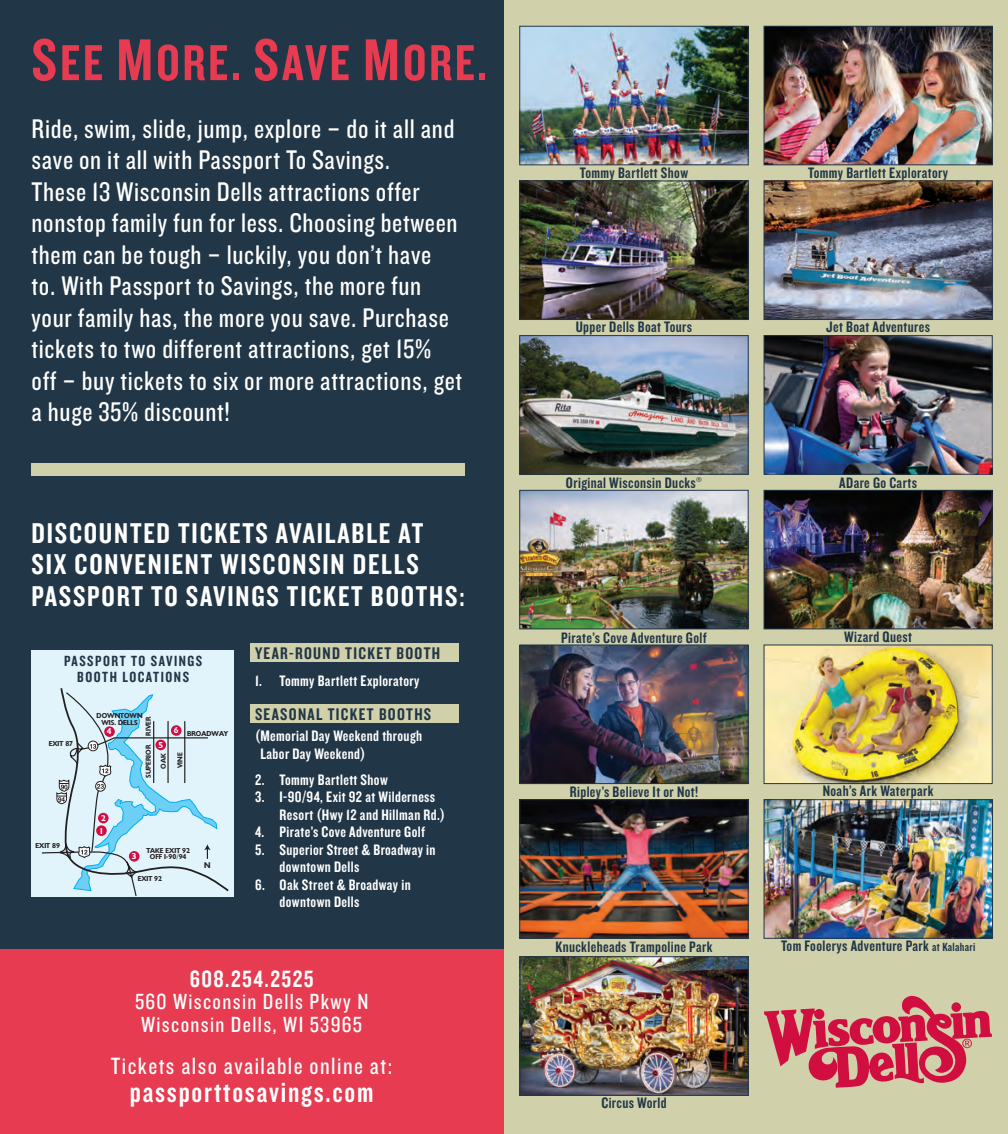
<style>
.page{position:relative;width:1008px;height:1134px;background:#fff}
.page>*{position:absolute;margin:0;border:0;box-sizing:border-box;transform-origin:0 0}
.t1{font:52.5px "Knockout 49 Liteweight";letter-spacing:.05em;color:#e63b50}
.t2{font:29.75px/31.5px "Knockout 49 Liteweight";letter-spacing:.06em;color:#fff}
.t3{font:28px/31.5px "Knockout 29 Junior Ltweight";letter-spacing:.025em;color:#fff}
.t4{font:24.5px "Knockout 29 Junior Ltweight";letter-spacing:.06em;color:#fff}
.t5{font:24.5px "Knockout 49 Liteweight";letter-spacing:.06em;color:#fff}
.t6{font:22.75px/22.8px "Knockout 29 Junior Ltweight";letter-spacing:.06em;color:#fff}
.t7{font:17.5px "Knockout 49 Liteweight";letter-spacing:.075em;color:#213646}
.t8{font:15.75px "Knockout 49 Liteweight";letter-spacing:.025em;color:#213646}
.t9{font:15.75px/17.5px "Knockout 49 Liteweight";letter-spacing:.025em;color:#fff}
.t10{font:15.22px/15.2px "Knockout 49 Liteweight";letter-spacing:.1em;color:#213646;text-align:center}
.t11{font:600 8.22px/13px "Chantilly";color:#fff}
.t12{font:600 7.88px "Chantilly";color:#231f20}
.t13{font:600 6.83px/6.6px "Chantilly";color:#231f20;text-align:center}
.s1{font-size:61.25px}
.s2{font-size:12.25px}
</style>
<div class="page">
<div style="left:0;top:0;width:504px;height:950px;background:#213646"></div>
<div style="left:0;top:950px;width:504px;height:184px;background:#e63b50"></div>
<div style="left:504px;top:0;width:504px;height:1134px;background:#d0d0ab"></div>
<div style="left:32px;top:463px;width:433px;height:13px;background:#d0d0ab"></div>
<div style="left:32px;top:650px;width:202px;height:246px;background:#e1f4fc"></div>
<svg style="left:41px;top:688px;width:188px;height:208px"></svg>
<hr style="left:153px;top:721px;width:1px;height:62px;background:#231f20">
<div style="left:171px;top:725px;width:11px;height:11px;background:#d20d44;border-radius:50%"></div>
<div style="left:155px;top:740px;width:11px;height:10px;background:#d20d44;border-radius:50%"></div>
<div style="left:104px;top:726px;width:11px;height:11px;background:#d20d44;border-radius:50%"></div>
<div style="left:129px;top:851px;width:11px;height:11px;background:#d20d44;border-radius:50%"></div>
<div style="left:98px;top:813px;width:11px;height:10px;background:#d20d44;border-radius:50%"></div>
<div style="left:96px;top:825px;width:11px;height:11px;background:#d20d44;border-radius:50%"></div>
<img style="left:522px;top:28px;width:224px;height:135px">
<div style="left:520px;top:26px;width:228px;height:139px;border:1px solid #213646"></div>
<img style="left:522px;top:183px;width:224px;height:135px">
<div style="left:520px;top:181px;width:228px;height:139px;border:1px solid #213646"></div>
<img style="left:522px;top:337px;width:224px;height:135px">
<div style="left:520px;top:335px;width:228px;height:139px;border:1px solid #213646"></div>
<img style="left:766px;top:801px;width:225px;height:136px">
<div style="left:764px;top:799px;width:229px;height:140px;border:1px solid #213646"></div>
<img style="left:522px;top:647px;width:224px;height:135px">
<div style="left:520px;top:645px;width:228px;height:139px;border:1px solid #213646"></div>
<img style="left:522px;top:492px;width:224px;height:135px">
<div style="left:520px;top:490px;width:228px;height:139px;border:1px solid #213646"></div>
<img style="left:766px;top:28px;width:224px;height:135px">
<div style="left:764px;top:26px;width:228px;height:139px;border:1px solid #213646"></div>
<img style="left:766px;top:183px;width:224px;height:135px">
<div style="left:764px;top:181px;width:228px;height:139px;border:1px solid #213646"></div>
<img style="left:766px;top:337px;width:224px;height:135px">
<div style="left:764px;top:335px;width:228px;height:139px;border:1px solid #213646"></div>
<img style="left:522px;top:958px;width:224px;height:136px">
<div style="left:520px;top:956px;width:228px;height:140px;border:1px solid #213646"></div>
<img style="left:766px;top:647px;width:224px;height:135px">
<div style="left:764px;top:645px;width:228px;height:139px;border:1px solid #213646"></div>
<img style="left:766px;top:492px;width:224px;height:135px">
<div style="left:764px;top:490px;width:228px;height:139px;border:1px solid #213646"></div>
<img style="left:522px;top:801px;width:224px;height:136px">
<div style="left:520px;top:799px;width:228px;height:140px;border:1px solid #213646"></div>
<svg style="left:764px;top:996px;width:228px;height:92px"></svg>
<div style="left:251px;top:704px;width:208px;height:19px;background:#d0d0ab"></div>
<div style="left:251px;top:644px;width:208px;height:18px;background:#d0d0ab"></div>
<h1 class="t1" style="left:32px;top:29px;width:457px"><span class="s1">S</span>EE <span class="s1">M</span>ORE. <span class="s1">S</span>AVE <span class="s1">M</span>ORE.</h1>
<p class="t3" style="left:32px;top:111px;width:432px">Ride, swim, slide, jump, explore – do it all and save on it all with Passport To Savings.<br>These 13 Wisconsin Dells attractions offer nonstop family fun for less. Choosing between them can be tough – luckily, you don’t have<br>to. With Passport to Savings, the more fun your family has, the more you save. Purchase tickets to two different attractions, get 15% off – buy tickets to six or more attractions, get a huge 35% discount!</p>
<p class="t2" style="left:32px;top:516px;width:435px">DISCOUNTED TICKETS AVAILABLE AT<br>SIX CONVENIENT WISCONSIN DELLS<br>PASSPORT TO SAVINGS TICKET BOOTHS:</p>
<p class="t10" style="left:64px;top:653px;width:140px">PASSPORT TO SAVINGS<br>BOOTH LOCATIONS</p>
<p class="t13" style="left:49px;top:740px;width:26px">EXIT 87</p>
<p class="t13" style="left:36px;top:842px;width:26px">EXIT 89</p>
<p class="t13" style="left:97px;top:712px;width:47px">DOWNTOWN<br>WIS. DELLS</p>
<p class="t13" style="left:145px;top:736px;width:21px;rotate:-90deg">RIVER</p>
<p class="t11" style="left:174px;top:724px;width:6px">6</p>
<p class="t11" style="left:159px;top:739px;width:6px">5</p>
<p class="t11" style="left:107px;top:725px;width:6px">4</p>
<p class="t13" style="left:187px;top:730px;width:43px">BROADWAY</p>
<p class="t13" style="left:141px;top:778px;width:35px;line-height:14.9px;rotate:-90deg">SUPERIOR<br>OAK</p>
<p class="t13" style="left:177px;top:768px;width:17px;rotate:-90deg">VINE</p>
<p class="t11" style="left:99px;top:811px;width:8px">2<br>1</p>
<p class="t11" style="left:132px;top:850px;width:6px">3</p>
<p class="t13" style="left:146px;top:847px;width:45px">TAKE EXIT 92<br>OFF I-90/94</p>
<p class="t13" style="left:138px;top:876px;width:26px">EXIT 92</p>
<p class="t12" style="left:204px;top:861px;width:8px">N</p>
<p class="t7" style="left:255px;top:642px;width:187px">YEAR-ROUND TICKET BOOTH</p>
<p class="t9" style="left:255px;top:671px;width:166px">1. Tommy Bartlett Exploratory</p>
<p class="t7" style="left:255px;top:703px;width:178px">SEASONAL TICKET BOOTHS</p>
<p class="t9" style="left:260px;top:727px;width:163px;text-indent:-5px">(Memorial Day Weekend through<br>Labor Day Weekend)</p>
<p class="t9" style="left:255px;top:770px;width:134px">2. Tommy Bartlett Show</p>
<p class="t9" style="left:280px;top:788px;width:167px;text-indent:-25px">3. I-90/94, Exit 92 at Wilderness<br>Resort (Hwy 12 and Hillman Rd.)</p>
<p class="t9" style="left:255px;top:823px;width:172px">4. Pirate’s Cove Adventure Golf</p>
<p class="t9" style="left:280px;top:840px;width:157px;text-indent:-25px">5. Superior Street &amp; Broadway in downtown Dells</p>
<p class="t9" style="left:280px;top:875px;width:133px;text-indent:-25px">6. Oak Street &amp; Broadway in downtown Dells</p>
<p class="t5" style="left:190px;top:963px;width:125px">608.254.2525</p>
<p class="t6" style="left:135px;top:989px;width:235px">560 Wisconsin Dells Pkwy N<br>Wisconsin Dells, WI 53965</p>
<p class="t4" style="left:111px;top:1050px;width:283px">Tickets also available online at:</p>
<p class="t2" style="left:130px;top:1075px;width:245px">passporttosavings.com</p>
<p class="t8" style="left:580px;top:162px;width:110px">Tommy Bartlett Show</p>
<p class="t8" style="left:808px;top:162px;width:141px">Tommy Bartlett Exploratory</p>
<p class="t8" style="left:576px;top:317px;width:118px">Upper Dells Boat Tours</p>
<p class="t8" style="left:826px;top:317px;width:105px">Jet Boat Adventures</p>
<p class="t8" style="left:566px;top:473px;width:138px">Original Wisconsin Ducks®</p>
<p class="t8" style="left:839px;top:473px;width:79px">ADare Go Carts</p>
<p class="t8" style="left:561px;top:627px;width:147px">Pirate’s Cove Adventure Golf</p>
<p class="t8" style="left:844px;top:627px;width:69px">Wizard Quest</p>
<p class="t8" style="left:570px;top:782px;width:130px">Ripley’s Believe It or Not!</p>
<p class="t8" style="left:555px;top:937px;width:159px">Knuckleheads Trampoline Park</p>
<p class="t8" style="left:601px;top:1093px;width:67px">Circus World</p>
<p class="t8" style="left:823px;top:781px;width:112px">Noah’s Ark Waterpark</p>
<p class="t8" style="left:781px;top:936px;width:196px">Tom Foolerys Adventure Park <span class="s2">at Kalahari</span></p>
</div>
